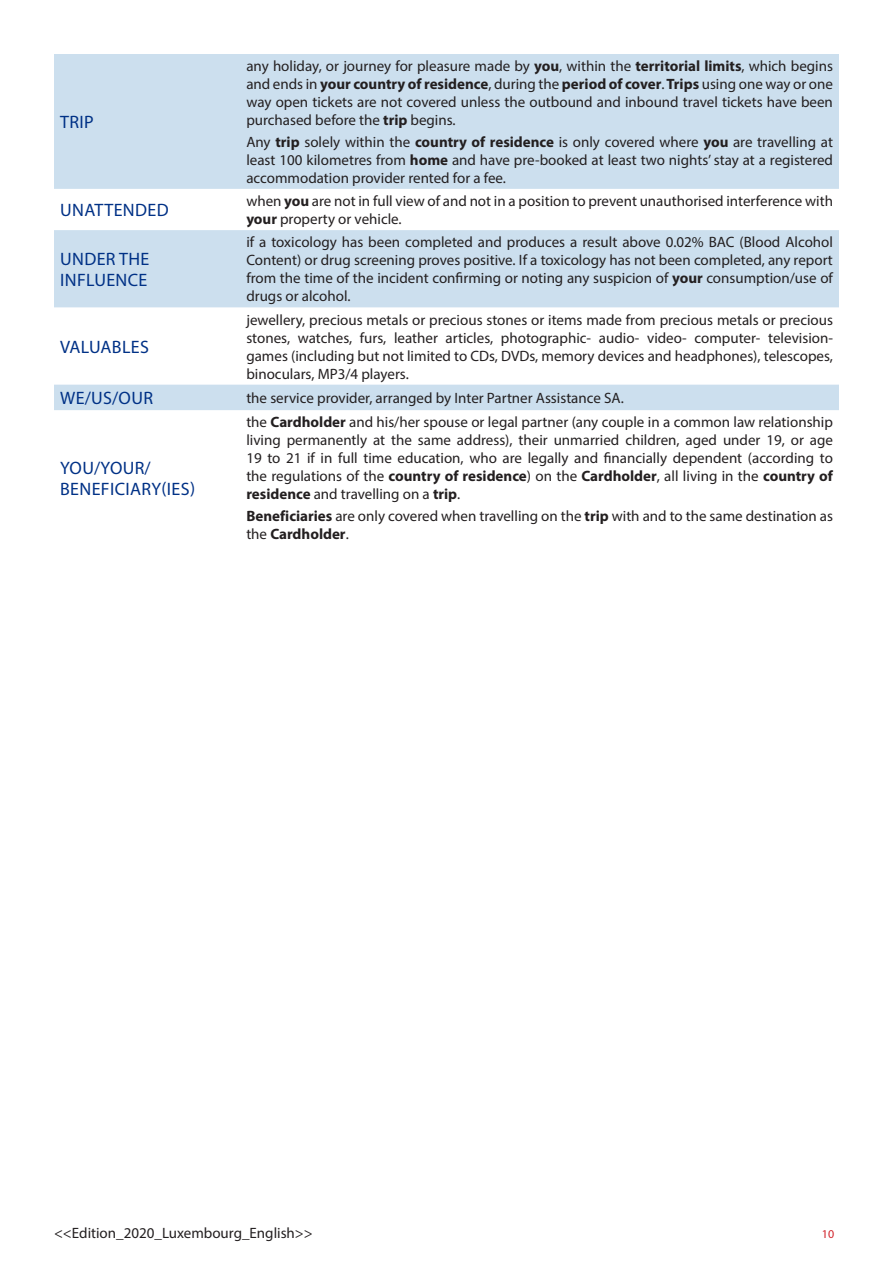
<style>
.page{position:relative;width:893px;height:1263px;background:#fff}
.page>*{position:absolute;margin:0;border:0;box-sizing:border-box;transform-origin:0 0}
.t1{font:18px/21.6px "Myriad Pro";letter-spacing:.02em;color:#003186}
.t2{font:15px/18px "Myriad Pro";color:#231f20;text-align:justify}
.t3{font:12px "Myriad Pro";color:#d1232a}
.s1{font-weight:700}
</style>
<div class="page">
<svg style="left:54px;top:54px;width:785px;height:356px;fill:#ccdfee"></svg>
<p class="t1" style="left:60px;top:111px;width:35px">TRIP</p>
<p class="t2" style="left:246px;top:57px;width:588px">any holiday, or journey for pleasure made by <span class="s1">you</span>, within the <span class="s1">territorial limits</span>, which begins and ends in <span class="s1">your country of residence</span>, during the <span class="s1">period of cover</span>. <span class="s1">Trips</span> using one way or one way open tickets are not covered unless the outbound and inbound travel tickets have been purchased before the <span class="s1">trip</span> begins.</p>
<p class="t2" style="left:246px;top:133px;width:588px">Any <span class="s1">trip</span> solely within the <span class="s1">country of residence</span> is only covered where <span class="s1">you</span> are travelling at least 100 kilometres from <span class="s1">home</span> and have pre-booked at least two nights’ stay at a registered accommodation provider rented for a fee.</p>
<p class="t1" style="left:60px;top:199px;width:110px">UNATTENDED</p>
<p class="t2" style="left:246px;top:192px;width:588px">when <span class="s1">you</span> are not in full view of and not in a position to prevent unauthorised interference with <span class="s1">your</span> property or vehicle.</p>
<p class="t1" style="left:60px;top:248px;width:91px">UNDER THE<br>INFLUENCE</p>
<p class="t2" style="left:246px;top:233px;width:588px">if a toxicology has been completed and produces a result above 0.02% BAC (Blood Alcohol Content) or drug screening proves positive. If a toxicology has not been completed, any report from the time of the incident confirming or noting any suspicion of <span class="s1">your</span> consumption/use of drugs or alcohol.</p>
<p class="t1" style="left:60px;top:336px;width:90px">VALUABLES</p>
<p class="t2" style="left:246px;top:310px;width:588px">jewellery, precious metals or precious stones or items made from precious metals or precious stones, watches, furs, leather articles, photographic- audio- video- computer- television&shy;games (including but not limited to CDs, DVDs, memory devices and headphones), telescopes, binoculars, MP3/4 players.</p>
<p class="t1" style="left:60px;top:387px;width:94px">WE/US/OUR</p>
<p class="t2" style="left:246px;top:389px;width:379px">the service provider, arranged by Inter Partner Assistance SA.</p>
<p class="t1" style="left:60px;top:456px;width:137px">YOU/YOUR/<br>BENEFICIARY(IES)</p>
<p class="t2" style="left:246px;top:413px;width:588px">the <span class="s1">Cardholder</span> and his/her spouse or legal partner (any couple in a common law relationship living permanently at the same address), their unmarried children, aged under 19, or age 19 to 21 if in full time education, who are legally and financially dependent (according to the regulations of the <span class="s1">country of residence</span>) on the <span class="s1">Cardholder</span>, all living in the <span class="s1">country of residence</span> and travelling on a <span class="s1">trip</span>.</p>
<p class="t2" style="left:246px;top:507px;width:588px"><span class="s1">Beneficiaries</span> are only covered when travelling on the <span class="s1">trip</span> with and to the same destination as the <span class="s1">Cardholder</span>.</p>
<p class="t2" style="left:54px;top:1224px;width:260px">&lt;&lt;Edition_2020_Luxembourg_English&gt;&gt;</p>
<p class="t3" style="left:822px;top:1227px;width:14px">10</p>
</div>
